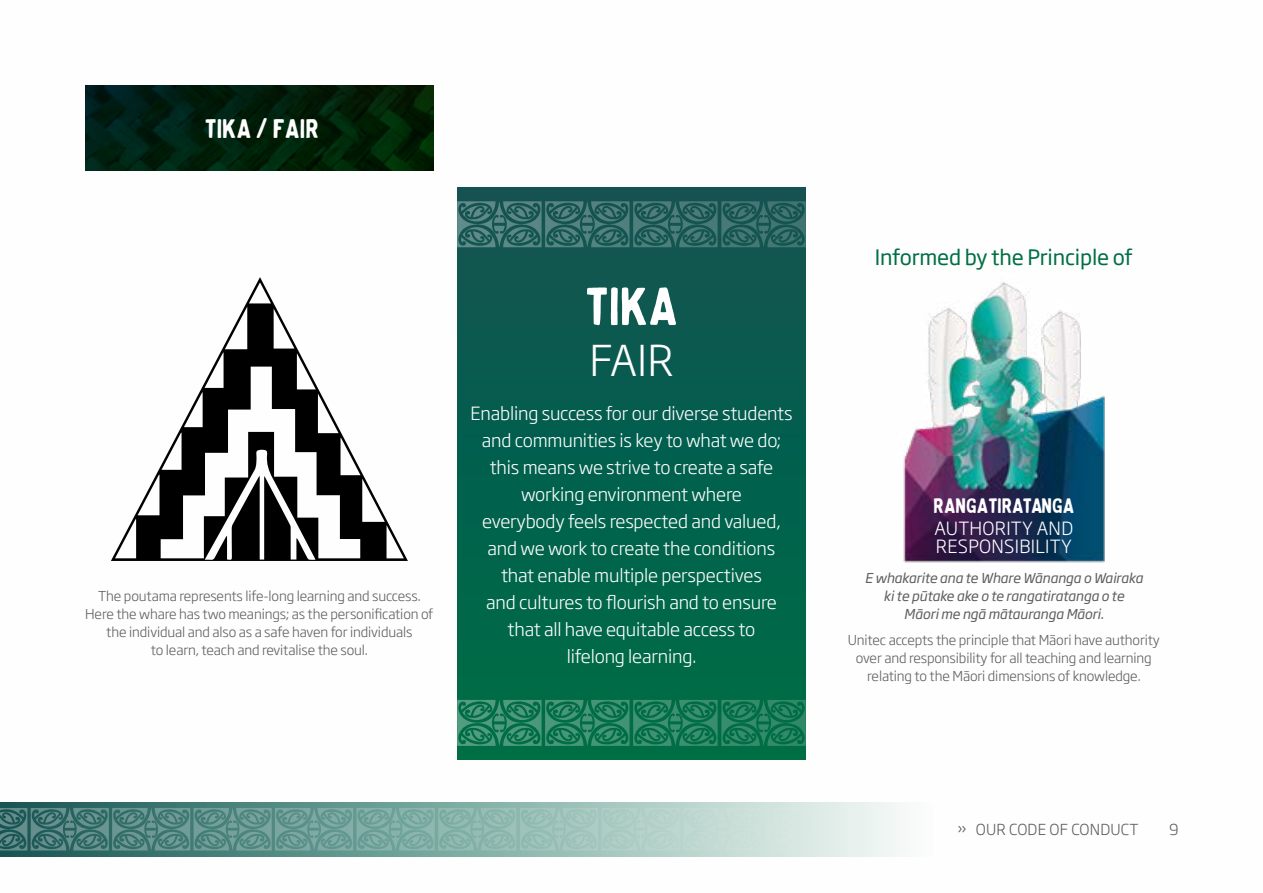
<style>
.page{position:relative;width:1263px;height:893px;background:#fff}
.page>*{position:absolute;margin:0;border:0;box-sizing:border-box;transform-origin:0 0}
.t1{font:700 54px "Bobby J";color:#fff}
.t2{font:300 42px "Soho Gothic Pro";color:#fff}
.t3{font:700 27px "Bobby J";letter-spacing:-.025em;color:#fff}
.t4{font:21px "Soho Gothic Pro";letter-spacing:-.01em;color:#006f44}
.t5{font:700 21px "Bobby J";letter-spacing:-.025em;color:#fff}
.t6{font:300 18px/27px "Soho Gothic Pro";letter-spacing:-.01em;color:#fff;text-align:center}
.t7{font:300 18px/18px "Soho Gothic Pro";letter-spacing:.015em;color:#fff}
.t8{font:300 15px "Soho Gothic Pro";letter-spacing:.015em;color:#5f5e5e}
.t9{font:300 13.5px/18px "Soho Gothic Pro";letter-spacing:-.01em;color:#5f5e5e;text-align:center}
.t10{font:italic 13.5px/18px "Soho Gothic Pro";letter-spacing:-.01em;color:#5f5e5e;text-align:center}
</style>
<div class="page">
<img style="left:0;top:170px;width:1105px;height:687px">
<div style="left:457px;top:188px;width:349px;height:571px;background:linear-gradient(to right,#05604c,#05604c)"></div>
<svg style="left:85px;top:85px;width:349px;height:85px;background:#00200c"></svg>
<svg style="left:455px;top:201px;width:352px;height:46px;background:#346a68"></svg>
<svg style="left:455px;top:700px;width:352px;height:46px;background:#23805e"></svg>
<svg style="left:111px;top:277px;width:297px;height:284px"></svg>
<h3 class="t3" style="left:204px;top:114px;width:116px">TIKA / FAIR</h3>
<p class="t9" style="left:85px;top:586px;width:350px">The poutama represents life-long learning and success.<br>Here the whare has two meanings; as the personification of the individual and also as a safe haven for individuals<br>to learn, teach and revitalise the soul.</p>
<h1 class="t1" style="left:584px;top:279px;width:96px">TIKA</h1>
<h2 class="t2" style="left:589px;top:327px;width:86px">FAIR</h2>
<p class="t6" style="left:470px;top:398px;width:324px">Enabling success for our diverse students and communities is key to what we do; this means we strive to create a safe working environment where<br>everybody feels respected and valued, and we work to create the conditions that enable multiple perspectives<br>and cultures to flourish and to ensure that all have equitable access to<br>lifelong learning.</p>
<h3 class="t4" style="left:875px;top:241px;width:259px">Informed by the Principle of</h3>
<h3 class="t5" style="left:933px;top:495px;width:143px">RANGATIRATANGA</h3>
<h3 class="t7" style="left:934px;top:518px;width:140px">AUTHORITY AND<br>RESPONSIBILITY</h3>
<p class="t10" style="left:865px;top:568px;width:279px">E whakarite ana te Whare Wānanga o Wairaka ki te pūtake ake o te rangatiratanga o te<br>Māori me ngā mātauranga Māori.</p>
<p class="t9" style="left:848px;top:630px;width:314px">Unitec accepts the principle that Māori have authority over and responsibility for all teaching and learning relating to the Māori dimensions of knowledge.</p>
<p class="t8" style="left:957px;top:818px;width:183px">» OUR CODE OF CONDUCT</p>
<p class="t8" style="left:1169px;top:818px;width:11px">9</p>
</div>
